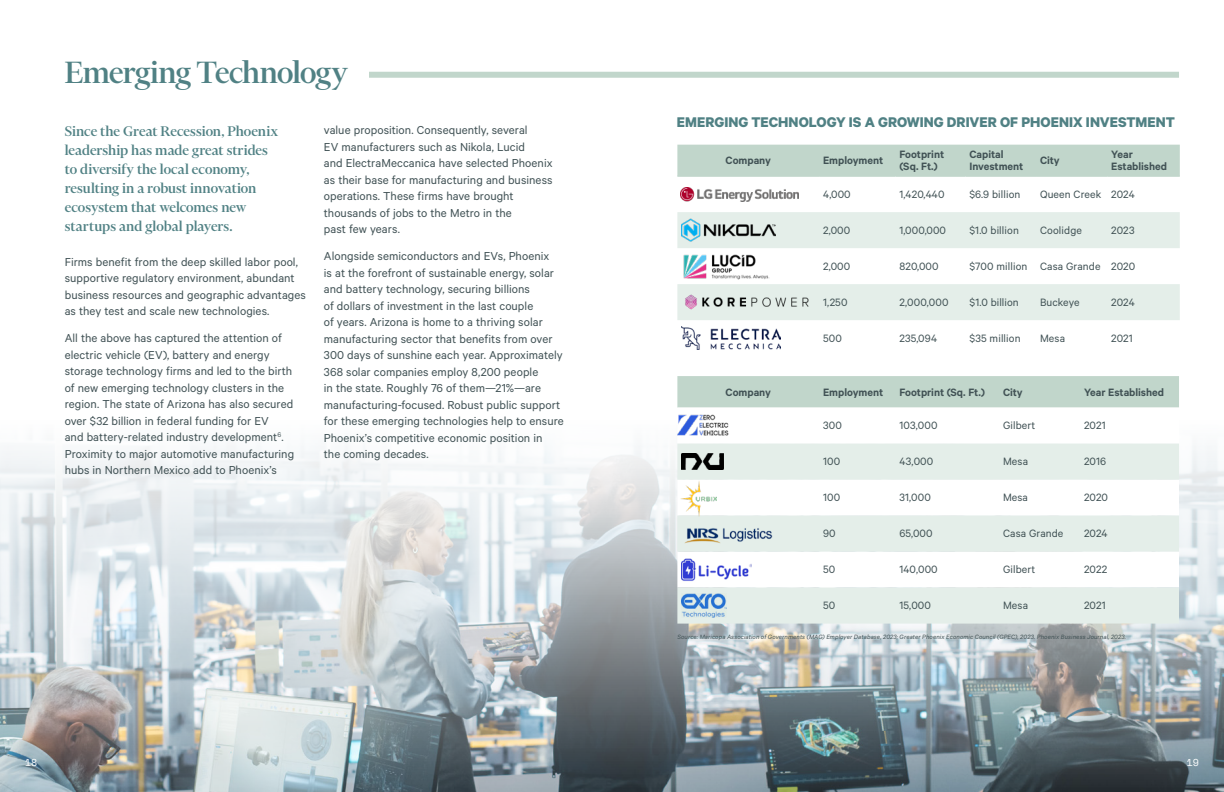
<style>
.page{position:relative;width:1224px;height:792px;background:#fff}
.page>*{position:absolute;margin:0;border:0;box-sizing:border-box;transform-origin:0 0}
.t1{font:500 35.1px "Financier Display";letter-spacing:-.02em;color:#508184}
.t2{font:500 16px/19px "Financier Display";color:#508184}
.t3{font:700 15.8px "Calibre";letter-spacing:.005em;color:#508184}
.t4{font:13px/16.5px "Calibre";letter-spacing:.005em;color:#415255}
.t5{font:12px "Calibre";letter-spacing:.01em;color:#415255}
.t6{font:600 12px/12px "Calibre";color:#415255}
.t7{font:10px "Space Mono";color:#fff}
.t8{font:italic 7px "Calibre";letter-spacing:.015em;color:#415255}
</style>
<div class="page">
<img style="left:0;top:446px;width:1224px;height:346px">
<div style="left:677px;top:145px;width:503px;height:31px;background:#c1d6cb"></div>
<svg style="left:677px;top:212px;width:503px;height:108px;fill:#e4eee9"></svg>
<hr style="left:677px;top:176px;width:142px;height:1px;background:#c1d6cb">
<hr style="left:819px;top:176px;width:76px;height:1px;background:#c1d6cb">
<hr style="left:895px;top:176px;width:70px;height:1px;background:#c1d6cb">
<hr style="left:965px;top:176px;width:71px;height:1px;background:#c1d6cb">
<hr style="left:1036px;top:176px;width:71px;height:1px;background:#c1d6cb">
<hr style="left:1107px;top:176px;width:73px;height:1px;background:#c1d6cb">
<img style="left:680px;top:187px;width:118px;height:15px">
<img style="left:681px;top:217px;width:95px;height:27px">
<img style="left:681px;top:252px;width:91px;height:28px">
<img style="left:681px;top:293px;width:132px;height:18px">
<img style="left:681px;top:326px;width:99px;height:24px">
<div style="left:677px;top:376px;width:502px;height:32px;background:#c1d6cb"></div>
<svg style="left:677px;top:443px;width:502px;height:1px"></svg>
<svg style="left:677px;top:444px;width:502px;height:180px;fill:#e4eee9"></svg>
<img style="left:677px;top:414px;width:52px;height:22px">
<img style="left:681px;top:454px;width:42px;height:15px">
<img style="left:681px;top:521px;width:93px;height:25px">
<img style="left:681px;top:557px;width:71px;height:25px">
<img style="left:681px;top:594px;width:45px;height:23px">
<div style="left:369px;top:72px;width:810px;height:6px;background:#c1d6cb"></div>
<img style="left:681px;top:481px;width:35px;height:35px">
<h1 class="t1" style="left:65px;top:54px;width:285px">Emerging Technology</h1>
<p class="t2" style="left:65px;top:122px;width:215px">Since the Great Recession, Phoenix leadership has made great strides to diversify the local economy, resulting in a robust innovation ecosystem that welcomes new startups and global players.</p>
<p class="t4" style="left:65px;top:253px;width:243px">Firms benefit from the deep skilled labor pool, supportive regulatory environment, abundant business resources and geographic advantages as they test and scale new technologies.</p>
<p class="t4" style="left:65px;top:329px;width:231px">All the above has captured the attention of electric vehicle (EV), battery and energy storage technology firms and led to the birth of new emerging technology clusters in the region. The state of Arizona has also secured over $32 billion in federal funding for EV<br>and battery-related industry development<sup>6</sup>.<br>Proximity to major automotive manufacturing hubs in Northern Mexico add to Phoenix’s</p>
<p class="t4" style="left:324px;top:122px;width:230px">value proposition. Consequently, several<br>EV manufacturers such as Nikola, Lucid<br>and ElectraMeccanica have selected Phoenix as their base for manufacturing and business operations. These firms have brought thousands of jobs to the Metro in the<br>past few years.</p>
<p class="t4" style="left:324px;top:247px;width:241px">Alongside semiconductors and EVs, Phoenix<br>is at the forefront of sustainable energy, solar and battery technology, securing billions<br>of dollars of investment in the last couple<br>of years. Arizona is home to a thriving solar manufacturing sector that benefits from over 300 days of sunshine each year. Approximately 368 solar companies employ 8,200 people<br>in the state. Roughly 76 of them—21%—are manufacturing-focused. Robust public support for these emerging technologies help to ensure Phoenix’s competitive economic position in<br>the coming decades.</p>
<p class="t7" style="left:25px;top:756px;width:14px">18</p>
<p class="t3" style="left:677px;top:113px;width:500px">EMERGING TECHNOLOGY IS A GROWING DRIVER OF PHOENIX INVESTMENT</p>
<p class="t6" style="left:726px;top:154px;width:47px">Company</p>
<p class="t6" style="left:823px;top:154px;width:62px">Employment</p>
<p class="t6" style="left:899px;top:148px;width:46px">Footprint (Sq. Ft.)</p>
<p class="t6" style="left:969px;top:148px;width:55px">Capital<br>Investment</p>
<p class="t6" style="left:1040px;top:154px;width:21px">City</p>
<p class="t6" style="left:1111px;top:148px;width:57px">Year<br>Established</p>
<p class="t5" style="left:823px;top:187px;width:29px">4,000</p>
<p class="t5" style="left:899px;top:187px;width:47px">1,420,440</p>
<p class="t5" style="left:969px;top:187px;width:53px">$6.9 billion</p>
<p class="t5" style="left:1040px;top:187px;width:96px">Queen Creek 2024</p>
<p class="t5" style="left:823px;top:223px;width:29px">2,000</p>
<p class="t5" style="left:899px;top:223px;width:48px">1,000,000</p>
<p class="t5" style="left:969px;top:223px;width:51px">$1.0 billion</p>
<p class="t5" style="left:1040px;top:223px;width:43px">Coolidge</p>
<p class="t5" style="left:1111px;top:223px;width:25px">2023</p>
<p class="t5" style="left:823px;top:259px;width:29px">2,000</p>
<p class="t5" style="left:899px;top:259px;width:41px">820,000</p>
<p class="t5" style="left:969px;top:259px;width:167px">$700 million Casa Grande 2020</p>
<p class="t5" style="left:823px;top:295px;width:26px">1,250</p>
<p class="t5" style="left:899px;top:295px;width:51px">2,000,000</p>
<p class="t5" style="left:969px;top:295px;width:51px">$1.0 billion</p>
<p class="t5" style="left:1040px;top:295px;width:41px">Buckeye</p>
<p class="t5" style="left:1111px;top:295px;width:25px">2024</p>
<p class="t5" style="left:823px;top:331px;width:20px">500</p>
<p class="t5" style="left:899px;top:331px;width:39px">235,094</p>
<p class="t5" style="left:969px;top:331px;width:53px">$35 million</p>
<p class="t5" style="left:1040px;top:331px;width:27px">Mesa</p>
<p class="t5" style="left:1111px;top:331px;width:23px">2021</p>
<p class="t6" style="left:726px;top:386px;width:47px">Company</p>
<p class="t6" style="left:823px;top:386px;width:62px">Employment</p>
<p class="t6" style="left:899px;top:386px;width:87px">Footprint (Sq. Ft.)</p>
<p class="t6" style="left:1003px;top:386px;width:21px">City</p>
<p class="t6" style="left:1084px;top:386px;width:82px">Year Established</p>
<p class="t5" style="left:823px;top:419px;width:20px">300</p>
<p class="t5" style="left:899px;top:419px;width:40px">103,000</p>
<p class="t5" style="left:1003px;top:419px;width:34px">Gilbert</p>
<p class="t5" style="left:1084px;top:419px;width:23px">2021</p>
<p class="t5" style="left:823px;top:455px;width:19px">100</p>
<p class="t5" style="left:899px;top:455px;width:35px">43,000</p>
<p class="t5" style="left:1003px;top:455px;width:27px">Mesa</p>
<p class="t5" style="left:1084px;top:455px;width:24px">2016</p>
<p class="t5" style="left:823px;top:491px;width:19px">100</p>
<p class="t5" style="left:899px;top:491px;width:33px">31,000</p>
<p class="t5" style="left:1003px;top:491px;width:26px">Mesa</p>
<p class="t5" style="left:1084px;top:491px;width:25px">2020</p>
<p class="t5" style="left:823px;top:527px;width:14px">90</p>
<p class="t5" style="left:899px;top:527px;width:35px">65,000</p>
<p class="t5" style="left:1003px;top:527px;width:62px">Casa Grande</p>
<p class="t5" style="left:1084px;top:527px;width:25px">2024</p>
<p class="t5" style="left:823px;top:563px;width:14px">50</p>
<p class="t5" style="left:899px;top:563px;width:40px">140,000</p>
<p class="t5" style="left:1003px;top:563px;width:34px">Gilbert</p>
<p class="t5" style="left:1084px;top:563px;width:25px">2022</p>
<p class="t5" style="left:823px;top:599px;width:14px">50</p>
<p class="t5" style="left:899px;top:599px;width:33px">15,000</p>
<p class="t5" style="left:1003px;top:599px;width:27px">Mesa</p>
<p class="t5" style="left:1084px;top:599px;width:23px">2021</p>
<p class="t8" style="left:677px;top:633px;width:450px">Source: Maricopa Association of Governments (MAG) Employer Database, 2023; Greater Phoenix Economic Council (GPEC), 2023. Phoenix Business Journal, 2023.</p>
<p class="t7" style="left:1187px;top:756px;width:14px">19</p>
</div>
